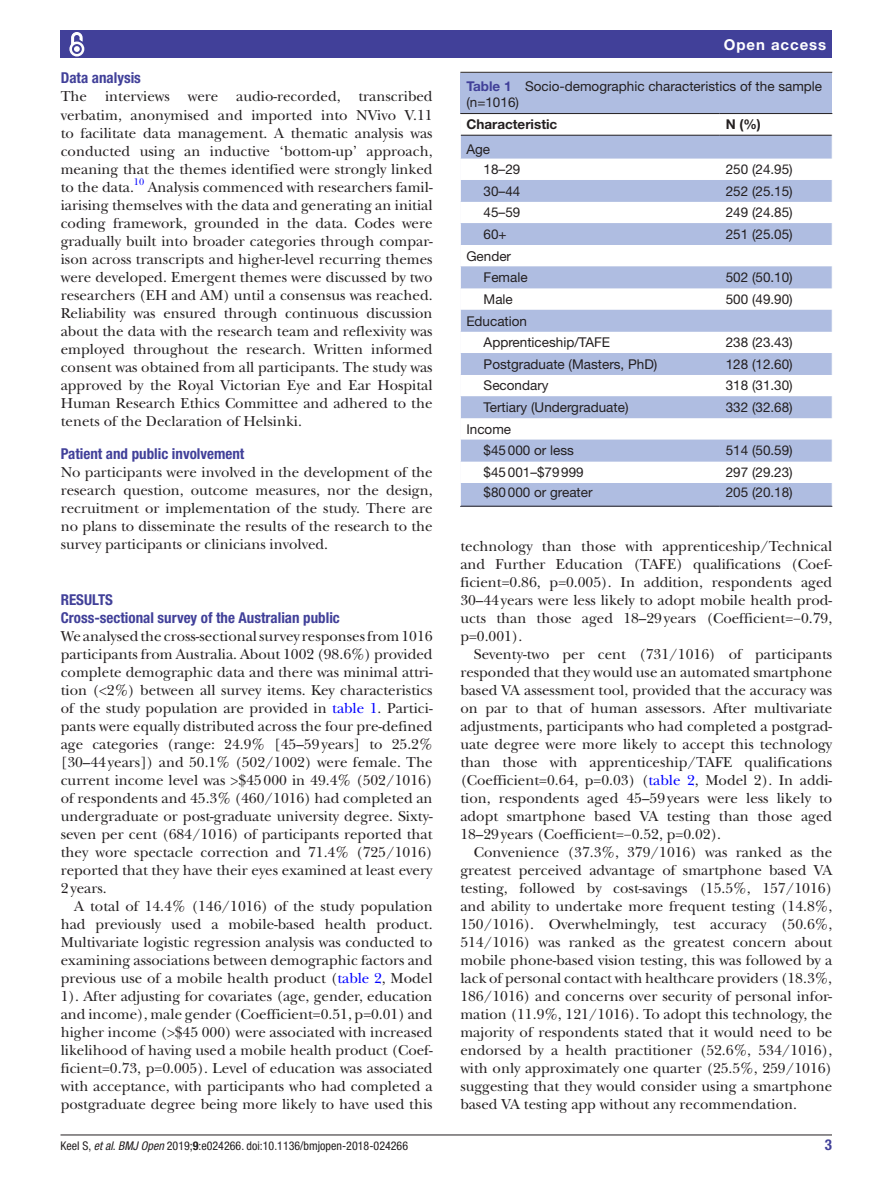
<style>
.page{position:relative;width:893px;height:1191px;background:#fff}
.page>*{position:absolute;margin:0;border:0;box-sizing:border-box;transform-origin:0 0}
.t1{font:15px/18px "New Baskerville";color:#231f20;text-align:justify}
.t2{font:700 condensed 15px/18px "Helvetica Neue LT Std";color:#414099}
.t3{font:700 15px "Helvetica Neue LT Std";letter-spacing:.065em;color:#fff}
.t4{font:13.5px/21.6px "Helvetica Neue LT Std";color:#231f20}
.t5{font:700 13.5px "Helvetica Neue LT Std";color:#231f20}
.t6{font:condensed 12px "Helvetica Neue LT Std";color:#231f20}
.t7{font:9.9px "New Baskerville";color:#00f}
.s1{color:#00f}
.s2{font-weight:700;color:#414099}
.s3{font-style:italic}
.s4{font-weight:700}
</style>
<div class="page">
<hr style="left:61px;top:1134px;width:771px;height:1px;background:#231f20">
<div style="left:61px;top:31px;width:771px;height:27px;background:#414099"></div>
<svg style="left:69px;top:32px;width:16px;height:25px"></svg>
<div style="left:460px;top:73px;width:372px;height:433px;background:#afbde1"></div>
<hr style="left:460px;top:72px;width:372px;height:1px;background:#231f20">
<svg style="left:461px;top:114px;width:371px;height:21px;background:#fbfbfb"></svg>
<svg style="left:461px;top:136px;width:371px;height:370px"></svg>
<hr style="left:460px;top:113px;width:260px;height:1px;background:#231f20">
<hr style="left:460px;top:135px;width:260px;height:1px;background:#231f20">
<hr style="left:720px;top:113px;width:112px;height:1px;background:#231f20">
<hr style="left:720px;top:135px;width:112px;height:1px;background:#231f20">
<hr style="left:460px;top:506px;width:260px;height:1px;background:#231f20">
<hr style="left:720px;top:506px;width:112px;height:1px;background:#231f20">
<svg style="left:460px;top:114px;width:1px;height:392px"></svg>
<p class="t2" style="left:61px;top:69px;width:82px">Data analysis</p>
<p class="t1" style="left:61px;top:88px;width:373px">The interviews were audio-recorded, transcribed verbatim, anonymised and imported into NVivo V.11 to facilitate data management. A thematic analysis was conducted using an inductive ‘bottom-up’ approach, meaning that the themes identified were strongly linked to the data.</p>
<p class="t7" style="left:134px;top:176px;width:12px">10</p>
<p class="t1" style="left:61px;top:178px;width:373px;text-indent:87px">Analysis commenced with researchers famil&shy;iarising themselves with the data and generating an initial coding framework, grounded in the data. Codes were gradually built into broader categories through compar&shy;ison across transcripts and higher-level recurring themes were developed. Emergent themes were discussed by two researchers (EH and AM) until a consensus was reached.<br>Reliability was ensured through continuous discussion about the data with the research team and reflexivity was employed throughout the research. Written informed consent was obtained from all participants. The study was approved by the Royal Victorian Eye and Ear Hospital Human Research Ethics Committee and adhered to the tenets of the Declaration of Helsinki.</p>
<p class="t2" style="left:61px;top:445px;width:185px">Patient and public involvement</p>
<p class="t1" style="left:61px;top:463px;width:373px">No participants were involved in the development of the research question, outcome measures, nor the design, recruitment or implementation of the study. There are no plans to disseminate the results of the research to the survey participants or clinicians involved.</p>
<p class="t2" style="left:61px;top:590px;width:281px">Results<br>Cross-sectional survey of the Australian public</p>
<p class="t1" style="left:61px;top:627px;width:373px">We analysed the cross-sectional survey responses from 1016 participants from Australia. About 1002 (98.6%) provided complete demographic data and there was minimal attri&shy;tion (&lt;2%) between all survey items. Key characteristics of the study population are provided in <span class="s1">table 1</span>. Partici&shy;pants were equally distributed across the four pre-defined age categories (range: 24.9% [45–59years] to 25.2% [30–44years]) and 50.1% (502/1002) were female. The current income level was &gt;$45000 in 49.4% (502/1016) of respondents and 45.3% (460/1016) had completed an undergraduate or post-graduate university degree. Sixty&shy;seven per cent (684/1016) of participants reported that they wore spectacle correction and 71.4% (725/1016) reported that they have their eyes examined at least every 2years.</p>
<p class="t1" style="left:61px;top:897px;width:373px;text-indent:14px">A total of 14.4% (146/1016) of the study population had previously used a mobile-based health product.<br>Multivariate logistic regression analysis was conducted to examining associations between demographic factors and previous use of a mobile health product (<span class="s1">table 2</span>, Model 1). After adjusting for covariates (age, gender, education and income), male gender (Coefficient=0.51, p=0.01) and higher income (&gt;$45 000) were associated with increased likelihood of having used a mobile health product (Coef&shy;ficient=0.73, p=0.005). Level of education was associated with acceptance, with participants who had completed a postgraduate degree being more likely to have used this</p>
<p class="t3" style="left:724px;top:35px;width:104px">Open access</p>
<p class="t4" style="left:466px;top:77px;width:357px;line-height:16.5px"><span class="s2">Table 1</span> Socio-demographic characteristics of the sample (n=1016)</p>
<p class="t5" style="left:466px;top:116px;width:92px">Characteristic</p>
<p class="t5" style="left:726px;top:116px;width:37px">N (%)</p>
<p class="t4" style="left:484px;top:139px;width:38px;line-height:20.1px;text-indent:-17px">Age<br>18–29</p>
<p class="t4" style="left:726px;top:158px;width:69px">250 (24.95)</p>
<p class="t4" style="left:484px;top:180px;width:38px">30–44</p>
<p class="t4" style="left:726px;top:180px;width:69px">252 (25.15)</p>
<p class="t4" style="left:484px;top:201px;width:38px">45–59</p>
<p class="t4" style="left:726px;top:201px;width:69px">249 (24.85)</p>
<p class="t4" style="left:484px;top:223px;width:25px">60+</p>
<p class="t4" style="left:726px;top:223px;width:69px">251 (25.05)</p>
<p class="t4" style="left:484px;top:245px;width:46px;text-indent:-17px">Gender<br>Female</p>
<p class="t4" style="left:726px;top:266px;width:69px">502 (50.10)</p>
<p class="t4" style="left:484px;top:288px;width:31px">Male</p>
<p class="t4" style="left:726px;top:288px;width:69px">500 (49.90)</p>
<p class="t4" style="left:484px;top:310px;width:128px;text-indent:-17px">Education<br>Apprenticeship/TAFE</p>
<p class="t4" style="left:726px;top:331px;width:69px">238 (23.43)</p>
<p class="t4" style="left:484px;top:353px;width:175px">Postgraduate (Masters, PhD)</p>
<p class="t4" style="left:726px;top:353px;width:69px">128 (12.60)</p>
<p class="t4" style="left:484px;top:375px;width:67px">Secondary</p>
<p class="t4" style="left:726px;top:375px;width:69px">318 (31.30)</p>
<p class="t4" style="left:484px;top:396px;width:146px">Tertiary (Undergraduate)</p>
<p class="t4" style="left:726px;top:396px;width:69px">332 (32.68)</p>
<p class="t4" style="left:484px;top:418px;width:92px;text-indent:-17px">Income<br>$45000 or less</p>
<p class="t4" style="left:726px;top:439px;width:69px">514 (50.59)</p>
<p class="t4" style="left:484px;top:461px;width:102px">$45001–$79999</p>
<p class="t4" style="left:726px;top:461px;width:69px">297 (29.23)</p>
<p class="t4" style="left:484px;top:481px;width:110px">$80000 or greater</p>
<p class="t4" style="left:726px;top:481px;width:69px">205 (20.18)</p>
<p class="t1" style="left:460px;top:537px;width:373px">technology than those with apprenticeship/Technical and Further Education (TAFE) qualifications (Coef&shy;ficient=0.86, p=0.005). In addition, respondents aged 30–44years were less likely to adopt mobile health prod&shy;ucts than those aged 18–29years (Coefficient=−0.79, p=0.001).</p>
<p class="t1" style="left:460px;top:645px;width:373px;text-indent:14px">Seventy-two per cent (731/1016) of participants responded that they would use an automated smartphone based VA assessment tool, provided that the accuracy was on par to that of human assessors. After multivariate adjustments, participants who had completed a postgrad&shy;uate degree were more likely to accept this technology than those with apprenticeship/TAFE qualifications (Coefficient=0.64, p=0.03) (<span class="s1">table 2</span>, Model 2). In addi&shy;tion, respondents aged 45–59years were less likely to adopt smartphone based VA testing than those aged 18–29years (Coefficient=−0.52, p=0.02).</p>
<p class="t1" style="left:460px;top:843px;width:373px;text-indent:14px">Convenience (37.3%, 379/1016) was ranked as the greatest perceived advantage of smartphone based VA testing, followed by cost-savings (15.5%, 157/1016) and ability to undertake more frequent testing (14.8%, 150/1016). Overwhelmingly, test accuracy (50.6%, 514/1016) was ranked as the greatest concern about mobile phone-based vision testing, this was followed by a lack of personal contact with healthcare providers (18.3%, 186/1016) and concerns over security of personal infor&shy;mation (11.9%, 121/1016). To adopt this technology, the majority of respondents stated that it would need to be endorsed by a health practitioner (52.6%, 534/1016), with only approximately one quarter (25.5%, 259/1016) suggesting that they would consider using a smartphone based VA testing app without any recommendation.</p>
<p class="t6" style="left:61px;top:1138px;width:349px">Keel S, <span class="s3">et al</span>. <span class="s3">BMJ Open</span> 2019;<span class="s4">9</span>:e024266. doi:10.1136/bmjopen-2018-024266</p>
<p class="t2" style="left:825px;top:1135px;width:9px">3</p>
</div>
